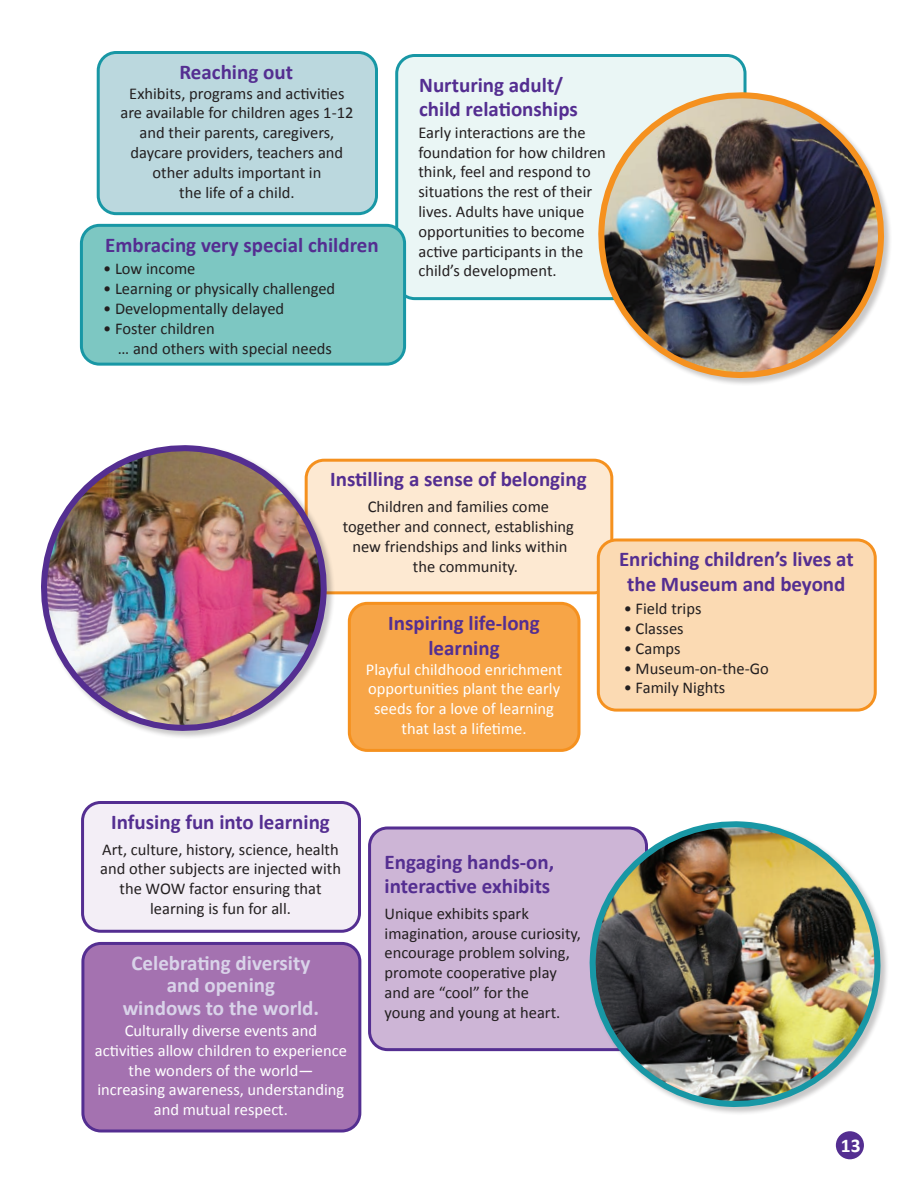
<style>
.page{position:relative;width:918px;height:1188px;background:#fff}
.page>*{position:absolute;margin:0;border:0;box-sizing:border-box;transform-origin:0 0}
.t1{font:700 21px/24px "Calibri";color:#542e91}
.t2{font:700 21px/22.5px "Calibri";color:#d9d3e9;text-align:center}
.t3{font:700 19.5px "Calibri";color:#fff}
.t4{font:16.5px/19.8px "Calibri";color:#231f20;text-align:center}
.t5{font:16.5px/19.8px "Calibri";color:#fff;text-align:center}
</style>
<div class="page">
<div style="left:98px;top:53px;width:279px;height:161px;background:#bbd8de;border-radius:18px"></div>
<div style="left:97px;top:51px;width:281px;height:164px;border:3px solid #1897a5;border-radius:18px"></div>
<div style="left:397px;top:56px;width:348px;height:243px;background:#eaf6f5;border-radius:18px"></div>
<div style="left:395px;top:54px;width:352px;height:246px;border:3px solid #1897a5;border-radius:18px"></div>
<div style="left:370px;top:828px;width:277px;height:222px;background:#cdb5d6;border-radius:18px"></div>
<div style="left:368px;top:826px;width:280px;height:225px;border:3px solid #542e91;border-radius:18px"></div>
<div style="left:83px;top:943px;width:277px;height:188px;background:#a472b0;border-radius:18px"></div>
<div style="left:81px;top:942px;width:280px;height:191px;border:3px solid #542e91;border-radius:18px"></div>
<div style="left:83px;top:802px;width:276px;height:129px;background:#f3eef6;border-radius:18px"></div>
<div style="left:81px;top:801px;width:280px;height:132px;border:3px solid #542e91;border-radius:18px"></div>
<div style="left:306px;top:460px;width:306px;height:133px;background:#fde9d2;border-radius:18px"></div>
<div style="left:305px;top:459px;width:308px;height:135px;border:3px solid #f5911f;border-radius:18px"></div>
<div style="left:349px;top:603px;width:230px;height:147px;background:#f7a547;border-radius:18px"></div>
<div style="left:348px;top:602px;width:232px;height:150px;border:3px solid #f5911f;border-radius:18px"></div>
<div style="left:81px;top:225px;width:324px;height:139px;background:#7dc7c2;border-radius:18px"></div>
<div style="left:80px;top:224px;width:326px;height:142px;border:3px solid #1897a5;border-radius:18px"></div>
<div style="left:598px;top:540px;width:277px;height:170px;background:#fbdab3;border-radius:18px"></div>
<div style="left:597px;top:538px;width:280px;height:174px;border:3px solid #f5911f;border-radius:18px"></div>
<div style="left:41px;top:445px;width:294px;height:295px;background:#231f20;opacity:.25"></div>
<img style="left:41px;top:445px;width:294px;height:289px">
<div style="left:589px;top:821px;width:300px;height:294px;background:#231f20;opacity:.25"></div>
<img style="left:582px;top:821px;width:306px;height:289px">
<div style="left:598px;top:92px;width:295px;height:295px;background:#231f20;opacity:.25"></div>
<img style="left:590px;top:84px;width:302px;height:297px">
<div style="left:836px;top:1131px;width:28px;height:28px;background:#542e91;border-radius:50%"></div>
<p class="t1" style="left:179px;top:60px;width:115px">Reaching out</p>
<p class="t4" style="left:120px;top:83px;width:234px">Exhibits, programs and activities are available for children ages 1-12</p>
<p class="t4" style="left:140px;top:123px;width:196px">and their parents, caregivers,</p>
<p class="t4" style="left:131px;top:143px;width:214px">daycare providers, teachers and</p>
<p class="t4" style="left:153px;top:162px;width:170px">other adults important in the life of a child.</p>
<p class="t1" style="left:105px;top:233px;width:275px">Embracing very special children</p>
<p class="t4" style="left:103px;top:259px;width:94px">• Low income</p>
<p class="t4" style="left:103px;top:279px;width:234px">• Learning or physically challenged</p>
<p class="t4" style="left:103px;top:299px;width:183px">• Developmentally delayed</p>
<p class="t4" style="left:103px;top:318px;width:113px">• Foster children</p>
<p class="t4" style="left:118px;top:338px;width:216px">… and others with special needs</p>
<p class="t1" style="left:419px;top:73px;width:160px">Nurturing adult/ child relationships</p>
<p class="t4" style="left:418px;top:123px;width:189px;text-align:left">Early interactions are the foundation for how children</p>
<p class="t4" style="left:418px;top:162px;width:175px;text-align:left">think, feel and respond to situations the rest of their lives. Adults have unique opportunities to become active participants in the child’s development.</p>
<p class="t1" style="left:330px;top:467px;width:258px">Instilling a sense of belonging</p>
<p class="t4" style="left:368px;top:497px;width:183px">Children and families come</p>
<p class="t4" style="left:343px;top:517px;width:233px">together and connect, establishing new friendships and links within</p>
<p class="t4" style="left:413px;top:556px;width:107px">the community.</p>
<p class="t1" style="left:388px;top:610px;width:153px;line-height:25.2px;text-align:center">Inspiring life-long learning</p>
<p class="t5" style="left:366px;top:659px;width:198px">Playful childhood enrichment</p>
<p class="t5" style="left:368px;top:679px;width:194px">opportunities plant the early seeds for a love of learning that last a lifetime.</p>
<p class="t1" style="left:111px;top:810px;width:220px">Infusing fun into learning</p>
<p class="t4" style="left:100px;top:839px;width:242px">Art, culture, history, science, health and other subjects are injected with the WOW factor ensuring that learning is fun for all.</p>
<p class="t2" style="left:132px;top:951px;width:180px">Celebrating diversity and opening</p>
<p class="t2" style="left:123px;top:996px;width:198px">windows to the world.</p>
<p class="t5" style="left:125px;top:1021px;width:194px">Culturally diverse events and</p>
<p class="t5" style="left:95px;top:1040px;width:253px">activities allow children to experience the wonders of the world— increasing awareness, understanding</p>
<p class="t5" style="left:154px;top:1100px;width:136px">and mutual respect.</p>
<p class="t1" style="left:385px;top:850px;width:171px">Engaging hands-on, interactive exhibits</p>
<p class="t4" style="left:385px;top:903px;width:198px;text-align:left">Unique exhibits spark imagination, arouse curiosity, encourage problem solving, promote cooperative play and are “cool” for the<br>young and young at heart.</p>
<p class="t1" style="left:619px;top:547px;width:236px">Enriching children’s lives at</p>
<p class="t1" style="left:627px;top:572px;width:220px">the Museum and beyond</p>
<p class="t4" style="left:624px;top:599px;width:79px">• Field trips</p>
<p class="t4" style="left:624px;top:619px;width:61px">• Classes</p>
<p class="t4" style="left:624px;top:639px;width:58px">• Camps</p>
<p class="t4" style="left:624px;top:658px;width:147px">• Museum-on-the-Go</p>
<p class="t4" style="left:624px;top:678px;width:103px">• Family Nights</p>
<p class="t3" style="left:841px;top:1133px;width:21px">13</p>
</div>
